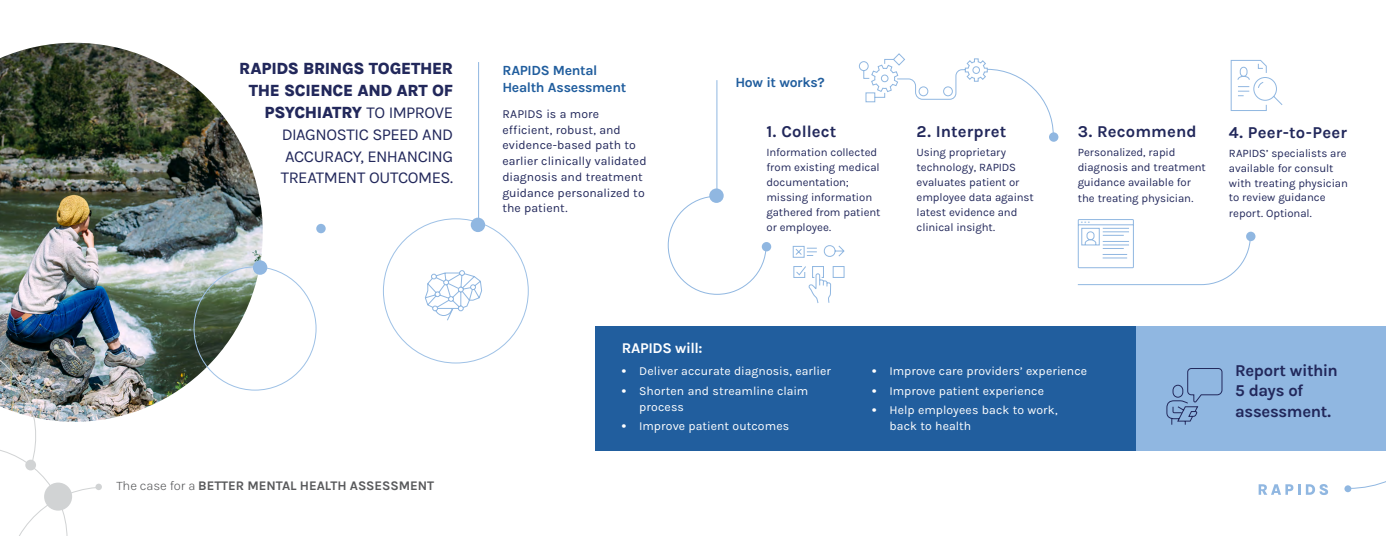
<style>
.page{position:relative;width:1386px;height:536px;background:#fff}
.page>*{position:absolute;margin:0;border:0;box-sizing:border-box;transform-origin:0 0}
.body_text{font:16.62px/21.9px "Karla";letter-spacing:-.025em;color:#22285b;text-align:right}
.body_text-2{font:700 16.62px "Karla";color:#22285b}
.body_text-3{font:700 16.62px/20.1px "Karla";letter-spacing:-.025em;color:#22285b}
.body_text-4{font:700 14.88px "Karla";letter-spacing:-.03em;color:#fff}
.t1{font:700 14px/17.5px "Karla";letter-spacing:-.02em;color:#215e9e}
.t2{font:700 13.12px "Karla";letter-spacing:-.005em;color:#58595b}
.body_text-5{font:12.25px/15.8px "Karla";letter-spacing:.005em;color:#fff}
.body_text-6{font:12.25px/15.8px "Karla";letter-spacing:.005em;color:#22285b}
.body_text-7{font:11.38px/15px "Karla";letter-spacing:-.005em;color:#22285b}
.s1{font-weight:800}
.s2{font-weight:300}
.s3{font-weight:700}
</style>
<div class="page">
<div style="left:887px;top:326px;width:499px;height:124px;background:#90b7e1"></div>
<img style="left:0;top:43px;width:263px;height:371px">
<div style="left:253px;top:260px;width:14px;height:15px;background:#90b7e1;border-radius:50%"></div>
<img style="left:0;top:341px;width:127px;height:195px">
<div style="left:44px;top:482px;width:28px;height:28px;background:#d1d3d4;border-radius:50%"></div>
<div style="left:25px;top:459px;width:11px;height:11px;background:#d1d3d4;border-radius:50%"></div>
<div style="left:99px;top:477px;width:457px;height:21px;background:#fff"></div>
<svg style="left:1348px;top:450px;width:38px;height:39px"></svg>
<div style="left:95px;top:483px;width:7px;height:7px;background:#d1d3d4;border-radius:50%"></div>
<div style="left:1344px;top:485px;width:7px;height:7px;background:#90b7e1;border-radius:50%"></div>
<svg style="left:1259px;top:484px;width:41px;height:10px"></svg>
<svg style="left:1306px;top:484px;width:22px;height:11px"></svg>
<hr style="left:478px;top:62px;width:1px;height:163px;background:#90b7e1">
<hr style="left:716px;top:80px;width:1px;height:112px;background:#90b7e1">
<div style="left:471px;top:217px;width:14px;height:15px;background:#90b7e1;border-radius:50%"></div>
<div style="left:709px;top:188px;width:15px;height:15px;background:#90b7e1;border-radius:50%"></div>
<svg style="left:425px;top:270px;width:57px;height:51px"></svg>
<svg style="left:792px;top:245px;width:53px;height:58px"></svg>
<div style="left:762px;top:242px;width:9px;height:9px;background:#90b7e1;border-radius:50%"></div>
<div style="left:1049px;top:132px;width:9px;height:10px;background:#90b7e1;border-radius:50%"></div>
<div style="left:1246px;top:231px;width:9px;height:10px;background:#90b7e1;border-radius:50%"></div>
<div style="left:316px;top:224px;width:10px;height:9px;background:#90b7e1;border-radius:50%"></div>
<svg style="left:859px;top:53px;width:195px;height:83px"></svg>
<svg style="left:1077px;top:219px;width:174px;height:66px"></svg>
<svg style="left:667px;top:195px;width:100px;height:100px"></svg>
<div style="left:595px;top:326px;width:541px;height:124px;background:#215e9e"></div>
<svg style="left:1166px;top:368px;width:57px;height:57px"></svg>
<svg style="left:1230px;top:59px;width:53px;height:52px"></svg>
<p class="body_text" style="left:239px;top:57px;width:215px"><span class="s1">RAPIDS BRINGS TOGETHER<br>THE SCIENCE AND ART OF<br>PSYCHIATRY</span> TO IMPROVE<br>DIAGNOSTIC SPEED AND<br>ACCURACY, ENHANCING<br>TREATMENT OUTCOMES.</p>
<h1 class="t1" style="left:502px;top:61px;width:125px">RAPIDS Mental<br>Health Assessment</h1>
<p class="body_text-6" style="left:502px;top:105px;width:146px">RAPIDS is a more efficient, robust, and evidence-based path to earlier clinically validated diagnosis and treatment guidance personalized to the patient.</p>
<h1 class="t1" style="left:735px;top:73px;width:91px">How it works?</h1>
<p class="body_text-2" style="left:767px;top:121px;width:72px">1. Collect</p>
<p class="body_text-7" style="left:767px;top:144px;width:115px">Information collected from existing medical documentation; missing information gathered from patient or employee.</p>
<p class="body_text-2" style="left:917px;top:121px;width:91px">2. Interpret</p>
<p class="body_text-7" style="left:917px;top:144px;width:119px">Using proprietary technology, RAPIDS evaluates patient or employee data against latest evidence and clinical insight.</p>
<p class="body_text-2" style="left:1078px;top:121px;width:120px">3. Recommend</p>
<p class="body_text-7" style="left:1078px;top:144px;width:130px">Personalized, rapid diagnosis and treatment guidance available for the treating physician.</p>
<p class="body_text-2" style="left:1229px;top:122px;width:119px">4. Peer-to-Peer</p>
<p class="body_text-7" style="left:1229px;top:145px;width:120px">RAPIDS’ specialists are available for consult with treating physician to review guidance report. Optional.</p>
<p class="t2" style="left:116px;top:476px;width:319px"><span class="s2">The case for a</span> BETTER MENTAL HEALTH ASSESSMENT</p>
<p class="body_text-4" style="left:622px;top:338px;width:82px">RAPIDS will:</p>
<p class="body_text-5" style="left:622px;top:362px;width:211px"><span class="s3">•</span> Deliver accurate diagnosis, earlier</p>
<p class="body_text-5" style="left:639px;top:382px;width:171px;text-indent:-18px"><span class="s3">•</span> Shorten and streamline claim process</p>
<p class="body_text-5" style="left:622px;top:417px;width:169px"><span class="s3">•</span> Improve patient outcomes</p>
<p class="body_text-5" style="left:872px;top:362px;width:217px"><span class="s3">•</span> Improve care providers’ experience</p>
<p class="body_text-5" style="left:872px;top:382px;width:174px"><span class="s3">•</span> Improve patient experience</p>
<p class="body_text-5" style="left:890px;top:402px;width:170px;text-indent:-18px"><span class="s3">•</span> Help employees back to work, back to health</p>
<h1 class="body_text-3" style="left:1235px;top:360px;width:104px">Report within<br>5 days of assessment.</h1>
</div>
